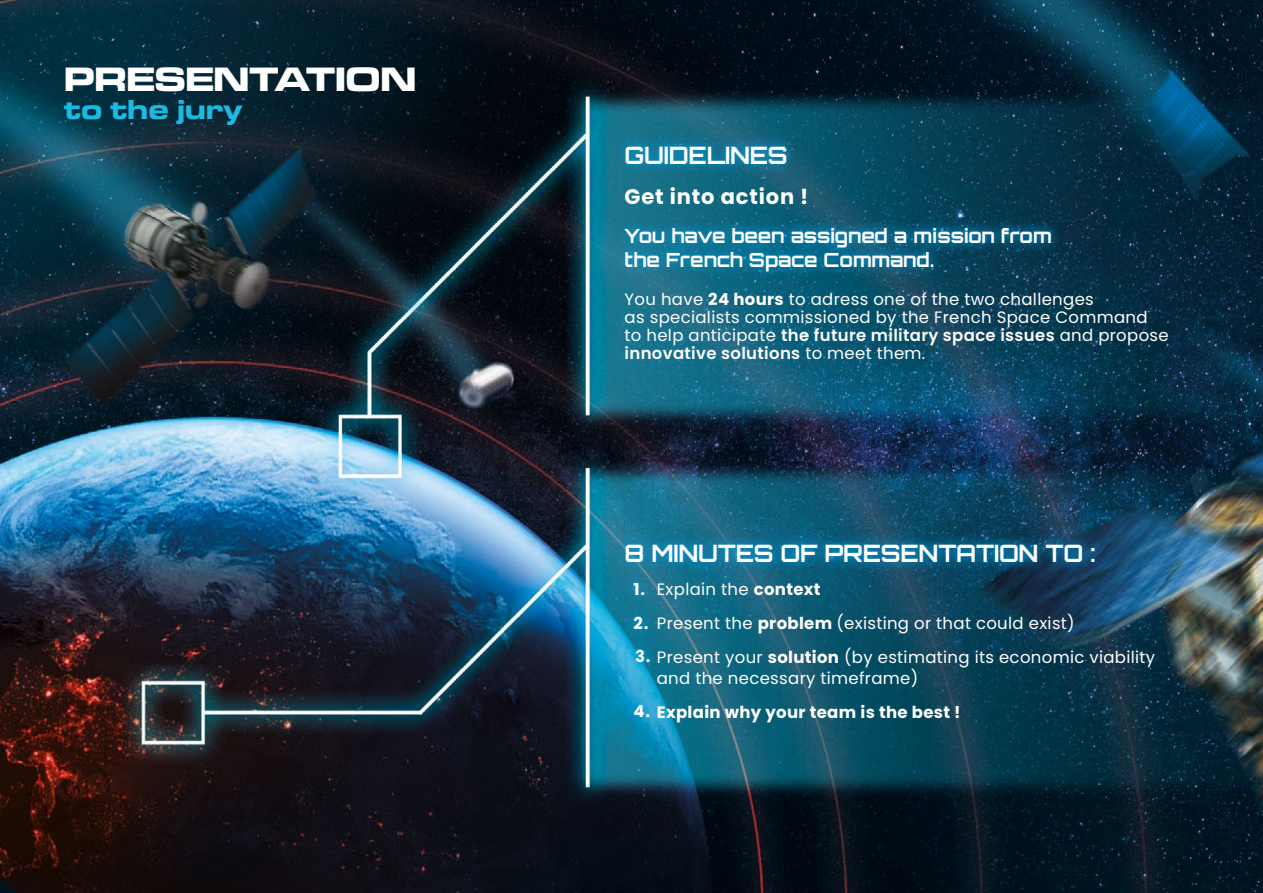
<style>
.page{position:relative;width:1263px;height:893px;background:#fff}
.page>*{position:absolute;margin:0;border:0;box-sizing:border-box;transform-origin:0 0}
.t1{font:700 35.1px "Microgramma Ext D";color:#fff}
.t2{font:700 28.5px "Microgramma Ext D";letter-spacing:.02em;color:#1cbae0}
.t3{font:700 24px "Orbitron";letter-spacing:-.01em;color:#fff}
.t4{font:700 21px "Poppins";letter-spacing:.04em;color:#fff}
.t5{font:700 19.5px/23.4px "Orbitron";color:#fff}
.t6{font:16.5px/18px "Poppins";letter-spacing:.02em;color:#fff}
.t7{font:700 16.5px/34.2px "Poppins";letter-spacing:.02em;color:#fff}
.s1{font-weight:700}
.s2{font-weight:600}
</style>
<div class="page">
<img style="left:0;top:0;width:1263px;height:893px">
<div style="left:613px;top:216px;width:450px;height:66px;background:#009fe3;opacity:.75"></div>
<div style="left:614px;top:134px;width:184px;height:41px;background:#009fe3;opacity:.75"></div>
<div style="left:614px;top:533px;width:492px;height:41px;background:#009fe3;opacity:.75"></div>
<div style="left:622px;top:571px;width:33px;height:35px;background:#009fe3;opacity:.75"></div>
<div style="left:622px;top:605px;width:36px;height:36px;background:#009fe3;opacity:.75"></div>
<div style="left:623px;top:694px;width:38px;height:34px;background:#009fe3;opacity:.75"></div>
<div style="left:625px;top:638px;width:36px;height:36px;background:#009fe3;opacity:.75"></div>
<h1 class="t1" style="left:64px;top:55px;width:353px">PRESENTATION</h1>
<h2 class="t2" style="left:64px;top:91px;width:180px">to the jury</h2>
<h3 class="t3" style="left:624px;top:140px;width:165px">GUIDELINES</h3>
<p class="t4" style="left:625px;top:184px;width:185px">Get into action !</p>
<p class="t5" style="left:625px;top:224px;width:429px">You have been assigned a mission from the French Space Command.</p>
<p class="t6" style="left:625px;top:291px;width:546px">You have <span class="s1">24 hours</span> to adress one of the two challenges<br>as specialists commissioned by the French Space Command<br>to help anticipate <span class="s2">the future military space issues</span> and propose <span class="s2">innovative solutions</span> to meet them.</p>
<h3 class="t3" style="left:624px;top:539px;width:473px">8 MINUTES OF PRESENTATION TO :</h3>
<p class="t7" style="left:634px;top:572px;width:16px">1.<br>2.</p>
<p class="t6" style="left:657px;top:573px;width:419px;line-height:33.8px">Explain the <span class="s1">context<br></span>Present the <span class="s1">problem</span> (existing or that could exist)</p>
<p class="t6" style="left:657px;top:646px;width:500px;line-height:21px;text-indent:-22px"><span class="s1">3.</span> Present your <span class="s1">solution</span> (by estimating its economic viability and the necessary timeframe)</p>
<p class="t7" style="left:634px;top:695px;width:329px">4. Explain why your team is the best !</p>
</div>
